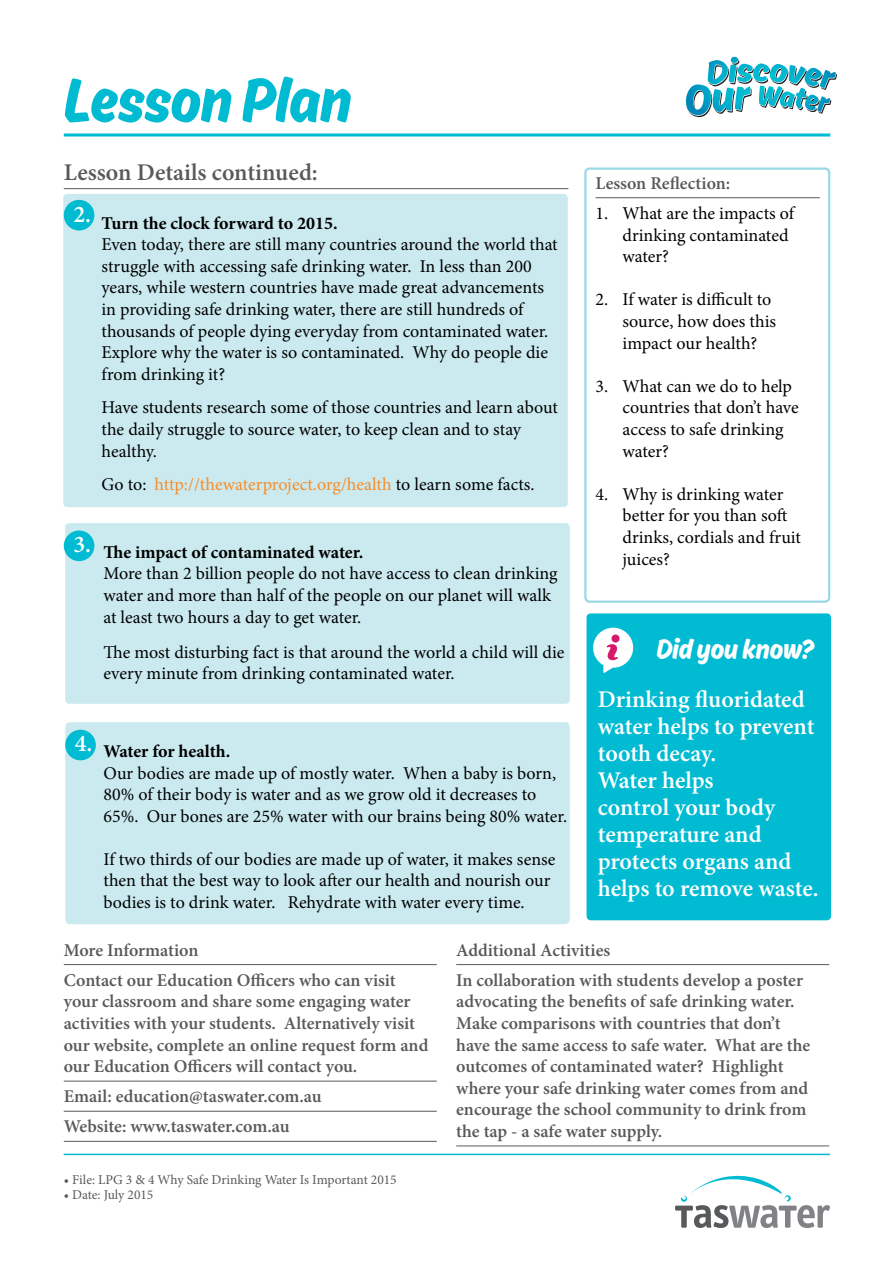
<style>
.page{position:relative;width:893px;height:1263px;background:#fff}
.page>*{position:absolute;margin:0;border:0;box-sizing:border-box;transform-origin:0 0}
.t1{font:66px "Ahkio";color:#00bbd2}
.t2{font:29.4px "Ahkio";color:#fff}
.t3{font:600 24px/27px "Minion Pro";letter-spacing:-.005em;color:#fff}
.t4{font:600 24px "Minion Pro";color:#58595b}
.t5{font:18px/21.6px "Minion Pro";color:#000}
.t6{font:600 18px/21.6px "Minion Pro";color:#58595b}
.t7{font:700 18px "Minion Pro";color:#000}
.t8{font:18px "Minion Pro";color:#f78d28}
.t9{font:13.5px "Minion Pro";color:#58595b}
.s1{color:#000}
</style>
<div class="page">
<svg style="left:675px;top:1176px;width:155px;height:52px"></svg>
<hr style="left:64px;top:1153px;width:766px;height:2px;background:#00bbd3">
<hr style="left:64px;top:188px;width:504px;height:1px;background:#58595b">
<svg style="left:685px;top:57px;width:152px;height:61px"></svg>
<hr style="left:64px;top:134px;width:766px;height:3px;background:#00bbd2">
<div style="left:584px;top:167px;width:246px;height:436px;border:2px solid #99d9e5;border-radius:4px"></div>
<hr style="left:595px;top:197px;width:225px;height:1px;background:#58595b">
<div style="left:63px;top:194px;width:505px;height:313px;background:#cbeaf0;border-radius:4px"></div>
<div style="left:64px;top:200px;width:30px;height:30px;background:#00bbd2;border-radius:50%"></div>
<hr style="left:456px;top:964px;width:373px;height:1px;background:#58595b">
<hr style="left:456px;top:1145px;width:373px;height:1px;background:#58595b">
<hr style="left:64px;top:964px;width:373px;height:1px;background:#58595b">
<hr style="left:64px;top:1081px;width:373px;height:1px;background:#58595b">
<hr style="left:64px;top:1111px;width:373px;height:1px;background:#58595b">
<hr style="left:64px;top:1141px;width:373px;height:1px;background:#58595b">
<div style="left:586px;top:613px;width:245px;height:307px;background:#00bbd2;border-radius:4px"></div>
<svg style="left:593px;top:628px;width:40px;height:45px"></svg>
<div style="left:611px;top:634px;width:8px;height:8px;background:#d61a69;border-radius:50%"></div>
<div style="left:65px;top:523px;width:505px;height:181px;background:#cbeaf0;border-radius:4px"></div>
<div style="left:64px;top:530px;width:30px;height:31px;background:#00bbd2;border-radius:50%"></div>
<div style="left:65px;top:722px;width:505px;height:202px;background:#cbeaf0"></div>
<div style="left:65px;top:730px;width:31px;height:30px;background:#00bbd2;border-radius:50%"></div>
<h1 class="t1" style="left:64px;top:62px;width:289px">Lesson Plan</h1>
<h3 class="t4" style="left:64px;top:155px;width:256px">Lesson Details continued:</h3>
<h3 class="t3" style="left:73px;top:200px;width:19px">2.</h3>
<p class="t7" style="left:101px;top:210px;width:238px">Turn the clock forward to 2015.</p>
<p class="t5" style="left:101px;top:234px;width:458px">Even today, there are still many countries around the world that struggle with accessing safe drinking water. In less than 200 years, while western countries have made great advancements in providing safe drinking water, there are still hundreds of thousands of people dying everyday from contaminated water.<br>Explore why the water is so contaminated. Why do people die from drinking it?</p>
<p class="t5" style="left:101px;top:397px;width:458px">Have students research some of those countries and learn about the daily struggle to source water, to keep clean and to stay healthy.</p>
<p class="t8" style="left:101px;top:472px;width:435px"><span class="s1">Go to:</span> http://thewaterproject.org/health <span class="s1">to learn some facts.</span></p>
<h3 class="t3" style="left:73px;top:531px;width:19px">3.</h3>
<p class="t7" style="left:103px;top:539px;width:261px">The impact of contaminated water.</p>
<p class="t5" style="left:103px;top:563px;width:456px">More than 2 billion people do not have access to clean drinking water and more than half of the people on our planet will walk at least two hours a day to get water.</p>
<p class="t5" style="left:103px;top:641px;width:463px">The most disturbing fact is that around the world a child will die every minute from drinking contaminated water.</p>
<h3 class="t3" style="left:75px;top:730px;width:19px">4.</h3>
<p class="t7" style="left:104px;top:738px;width:128px">Water for health.</p>
<p class="t5" style="left:104px;top:762px;width:465px">Our bodies are made up of mostly water. When a baby is born,<br>80% of their body is water and as we grow old it decreases to<br>65%. Our bones are 25% water with our brains being 80% water.</p>
<p class="t5" style="left:104px;top:848px;width:453px">If two thirds of our bodies are made up of water, it makes sense then that the best way to look after our health and nourish our bodies is to drink water. Rehydrate with water every time.</p>
<p class="t6" style="left:595px;top:172px;width:136px">Lesson Reflection:</p>
<p class="t5" style="left:622px;top:202px;width:173px;text-indent:-27px">1. What are the impacts of drinking contaminated water?</p>
<p class="t5" style="left:622px;top:289px;width:155px;text-indent:-27px">2. If water is difficult to source, how does this impact our health?</p>
<p class="t5" style="left:622px;top:375px;width:178px;text-indent:-27px">3. What can we do to help countries that don’t have access to safe drinking water?</p>
<p class="t5" style="left:622px;top:483px;width:180px;text-indent:-27px">4. Why is drinking water better for you than soft drinks, cordials and fruit juices?</p>
<h2 class="t2" style="left:656px;top:631px;width:160px">Did you know?</h2>
<h3 class="t3" style="left:598px;top:686px;width:222px">Drinking fluoridated water helps to prevent tooth decay.<br>Water helps<br>control your body temperature and protects organs and helps to remove waste.</h3>
<p class="t6" style="left:64px;top:935px;width:333px;line-height:30.2px">More Information<br>Contact our Education Officers who can visit</p>
<p class="t6" style="left:64px;top:991px;width:366px">your classroom and share some engaging water activities with your students. Alternatively visit our website, complete an online request form and our Education Officers will contact you.</p>
<p class="t6" style="left:64px;top:1081px;width:259px;line-height:30.2px">Email: education@taswater.com.au<br>Website: www.taswater.com.au</p>
<p class="t9" style="left:64px;top:1171px;width:334px">• File: LPG 3 &amp; 4 Why Safe Drinking Water Is Important 2015</p>
<p class="t9" style="left:64px;top:1186px;width:91px">• Date: July 2015</p>
<p class="t6" style="left:456px;top:935px;width:348px;line-height:30.2px">Additional Activities<br>In collaboration with students develop a poster</p>
<p class="t6" style="left:456px;top:991px;width:356px">advocating the benefits of safe drinking water.<br>Make comparisons with countries that don’t have the same access to safe water. What are the outcomes of contaminated water? Highlight where your safe drinking water comes from and encourage the school community to drink from the tap - a safe water supply.</p>
</div>
